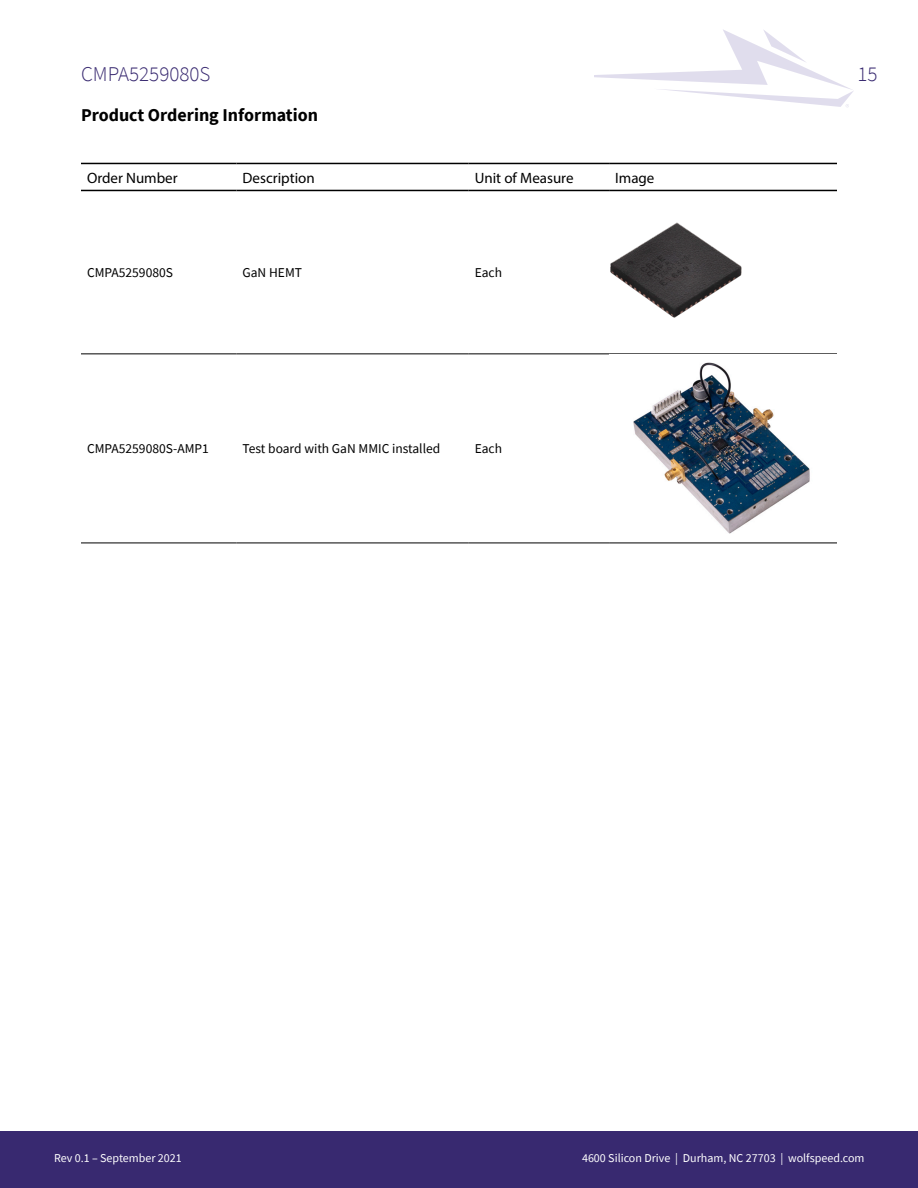
<style>
.page{position:relative;width:918px;height:1188px;background:#fff}
.page>*{position:absolute;margin:0;border:0;box-sizing:border-box;transform-origin:0 0}
.t1{font:300 21px "Source Sans Pro";color:#382970}
.Section{font:700 18px "Source Sans Pro";color:#000}
.t2{font:15px "Myriad Pro";color:#000}
.t3{font:13.5px "Source Sans Pro";color:#000}
.t4{font:12px "Source Sans Pro";color:#fff}
</style>
<div class="page">
<svg style="left:594px;top:29px;width:259px;height:78px"></svg>
<div style="left:0;top:1131px;width:918px;height:57px;background:#382970"></div>
<hr style="left:81px;top:353px;width:156px;height:1px;background:#000">
<hr style="left:237px;top:353px;width:232px;height:1px;background:#000">
<hr style="left:469px;top:353px;width:140px;height:1px;background:#000">
<hr style="left:609px;top:353px;width:228px;height:1px;background:#000">
<hr style="left:81px;top:543px;width:156px;height:1px;background:#000">
<hr style="left:237px;top:543px;width:232px;height:1px;background:#000">
<hr style="left:469px;top:543px;width:140px;height:1px;background:#000">
<hr style="left:609px;top:543px;width:228px;height:1px;background:#000">
<hr style="left:81px;top:163px;width:156px;height:1px;background:#000">
<hr style="left:237px;top:163px;width:232px;height:1px;background:#000">
<hr style="left:469px;top:163px;width:140px;height:1px;background:#000">
<hr style="left:609px;top:163px;width:228px;height:1px;background:#000">
<hr style="left:81px;top:190px;width:156px;height:1px;background:#000">
<hr style="left:237px;top:190px;width:232px;height:1px;background:#000">
<hr style="left:469px;top:190px;width:140px;height:1px;background:#000">
<hr style="left:609px;top:190px;width:228px;height:1px;background:#000">
<img style="left:633px;top:375px;width:177px;height:159px">
<img style="left:518px;top:189px;width:312px;height:186px">
<h1 class="t1" style="left:81px;top:61px;width:131px">CMPA5259080S</h1>
<h1 class="t1" style="left:857px;top:61px;width:22px">15</h1>
<p class="Section" style="left:81px;top:103px;width:239px">Product Ordering Information</p>
<p class="t2" style="left:87px;top:168px;width:92px">Order Number</p>
<p class="t2" style="left:243px;top:168px;width:74px">Description</p>
<p class="t2" style="left:475px;top:168px;width:100px">Unit of Measure</p>
<p class="t2" style="left:615px;top:168px;width:41px">Image</p>
<p class="t3" style="left:87px;top:264px;width:88px">CMPA5259080S</p>
<p class="t3" style="left:243px;top:264px;width:61px">GaN HEMT</p>
<p class="t3" style="left:475px;top:264px;width:29px">Each</p>
<p class="t3" style="left:87px;top:440px;width:123px">CMPA5259080S-AMP1</p>
<p class="t3" style="left:243px;top:440px;width:199px">Test board with GaN MMIC installed</p>
<p class="t3" style="left:475px;top:440px;width:29px">Each</p>
<p class="t4" style="left:54px;top:1150px;width:129px">Rev 0.1 – September 2021</p>
<p class="t4" style="left:582px;top:1150px;width:284px">4600 Silicon Drive | Durham, NC 27703 | wolfspeed.com</p>
</div>
